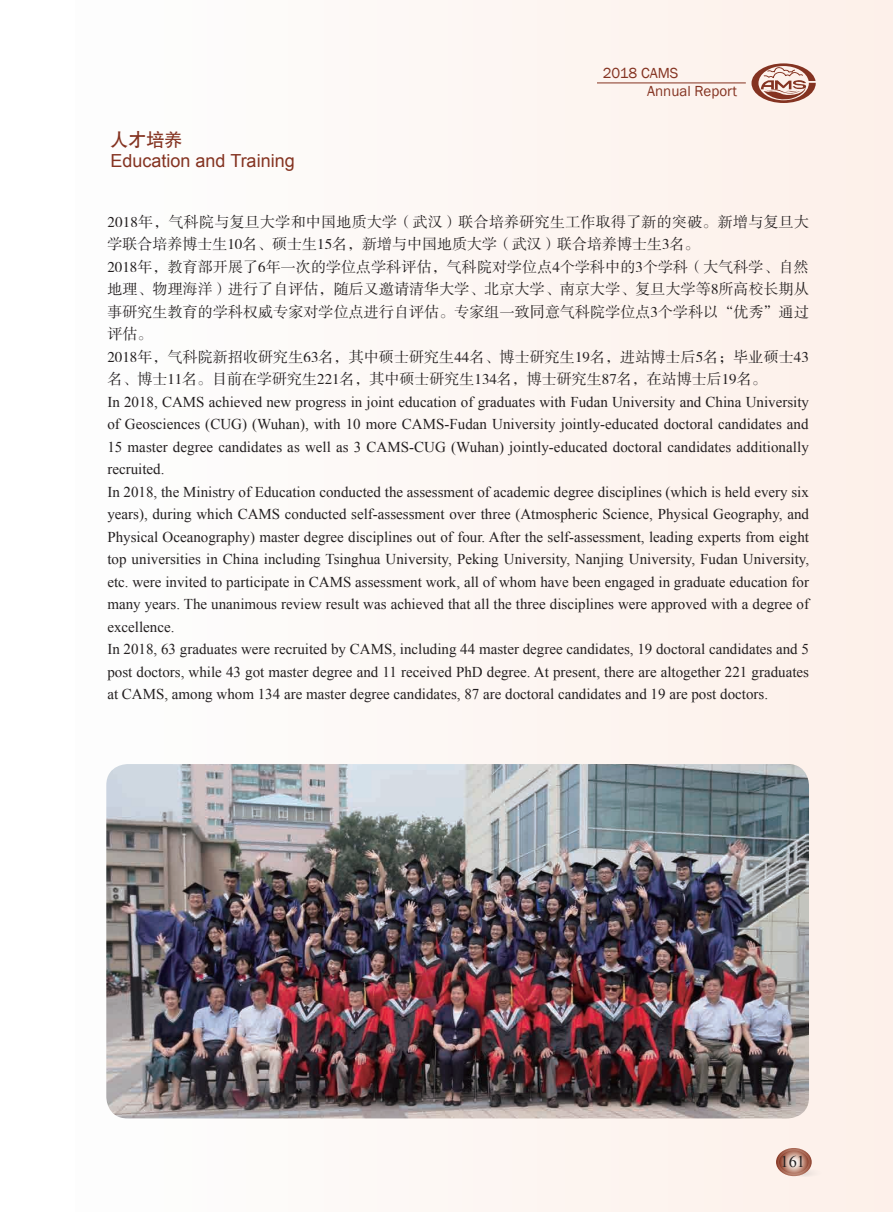
<style>
.page{position:relative;width:893px;height:1212px;background:#fdf8f4}
.page>*{position:absolute;margin:0;border:0;box-sizing:border-box;transform-origin:0 0}
.t1{font:18px "Arial";color:#843321}
.t2{font:18px "H Yb 1 gj";color:#843321}
.t3{font:16.35px "Times New Roman";color:#231f20}
.t4{font:15px/22.5px "Times New Roman";color:#231f20}
.t5{font:15px/22.5px "FZSSK GBK1 0";letter-spacing:.005em;color:#231f20}
.t6{font:15px/18px "Franklin Gothic";color:#843321}
</style>
<div class="page">
<hr style="left:597px;top:83px;width:149px;height:1px;background:#843321">
<svg style="left:751px;top:63px;width:65px;height:40px"></svg>
<div style="left:789px;top:1169px;width:34px;height:8px;background:#f9ede8;border-radius:50%"></div>
<svg style="left:776px;top:1148px;width:36px;height:28px"></svg>
<img style="left:106px;top:764px;width:703px;height:354px">
<p class="t2" style="left:111px;top:131px;width:73px">人才培养</p>
<p class="t1" style="left:111px;top:149px;width:186px">Education and Training</p>
<p class="t6" style="left:647px;top:64px;width:92px;text-indent:-44px">2018 CAMS<br>Annual Report</p>
<p class="t5" style="left:107px;top:211px;width:703px">2018年，气科院与复旦大学和中国地质大学（武汉）联合培养研究生工作取得了新的突破。新增与复旦大学联合培养博士生10名、硕士生15名，新增与中国地质大学（武汉）联合培养博士生3名。<br>2018年，教育部开展了6年一次的学位点学科评估，气科院对学位点4个学科中的3个学科（大气科学、自然地理、物理海洋）进行了自评估，随后又邀请清华大学、北京大学、南京大学、复旦大学等8所高校长期从事研究生教育的学科权威专家对学位点进行自评估。专家组一致同意气科院学位点3个学科以“优秀”通过评估。<br>2018年，气科院新招收研究生63名，其中硕士研究生44名、博士研究生19名，进站博士后5名；毕业硕士43名、博士11名。目前在学研究生221名，其中硕士研究生134名，博士研究生87名，在站博士后19名。</p>
<p class="t4" style="left:107px;top:390px;width:703px">In 2018, CAMS achieved new progress in joint education of graduates with Fudan University and China University of Geosciences (CUG) (Wuhan), with 10 more CAMS-Fudan University jointly-educated doctoral candidates and 15 master degree candidates as well as 3 CAMS-CUG (Wuhan) jointly-educated doctoral candidates additionally recruited.<br>In 2018, the Ministry of Education conducted the assessment of academic degree disciplines (which is held every six years), during which CAMS conducted self-assessment over three (Atmospheric Science, Physical Geography, and Physical Oceanography) master degree disciplines out of four. After the self-assessment, leading experts from eight top universities in China including Tsinghua University, Peking University, Nanjing University, Fudan University, etc. were invited to participate in CAMS assessment work, all of whom have been engaged in graduate education for many years. The unanimous review result was achieved that all the three disciplines were approved with a degree of excellence.<br>In 2018, 63 graduates were recruited by CAMS, including 44 master degree candidates, 19 doctoral candidates and 5 post doctors, while 43 got master degree and 11 received PhD degree. At present, there are altogether 221 graduates at CAMS, among whom 134 are master degree candidates, 87 are doctoral candidates and 19 are post doctors.</p>
<p class="t3" style="left:781px;top:1150px;width:26px">161</p>
</div>
